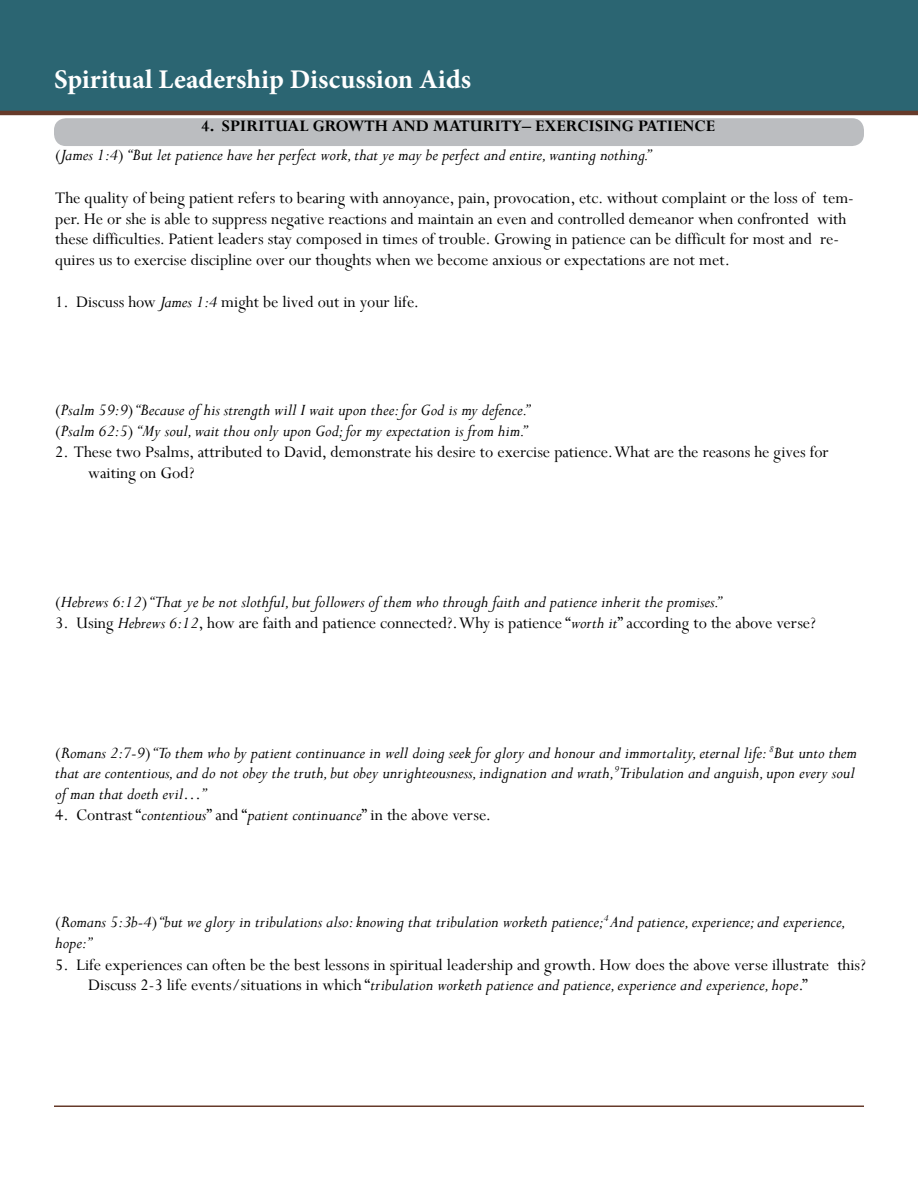
<style>
.page{position:relative;width:918px;height:1188px;background:#fff}
.page>*{position:absolute;margin:0;border:0;box-sizing:border-box;transform-origin:0 0}
.Paragraph_Style1{font:700 27px "Minion Pro";color:#fff}
.Paragraph_Style8{font:italic 18px/20.5px "Perpetua";color:#000;text-align:justify}
.Paragraph_Style4{font:18px/20.5px "Perpetua";color:#000}
.Paragraph_Style23{font:18px/20.5px "Perpetua";color:#000}
.Paragraph_Style13{font:italic 18px/20.5px "Perpetua";color:#000}
.Paragraph_Style8-2{font:18px "Perpetua";color:#000}
.Paragraph_Style30{font:18px "Perpetua";color:#000}
.Paragraph_Style3{font:italic 18px "Perpetua";color:#000}
.Paragraph_Style46{font:18px "Perpetua";color:#000}
.Paragraph_Style1-2{font:700 18px "Perpetua";color:#000}
.Paragraph_Style22{font:18px "Perpetua";color:#000}
.Paragraph_Style34{font:18px "Perpetua";color:#000}
.s1{font-style:normal}
.s2{font-style:italic}
</style>
<div class="page">
<div style="left:0;top:0;width:918px;height:113px;background:#2b6572"></div>
<hr style="left:0;top:111px;width:918px;height:4px;background:#663a2a">
<div style="left:54px;top:118px;width:810px;height:28px;background:#bbbdc0"></div>
<hr style="left:54px;top:1106px;width:810px;height:1px;background:#663a2a">
<p class="Paragraph_Style1" style="left:54px;top:60px;width:419px">Spiritual Leadership Discussion Aids</p>
<p class="Paragraph_Style1-2" style="left:202px;top:115px;width:515px">4. SPIRITUAL GROWTH AND MATURITY– EXERCISING PATIENCE</p>
<p class="Paragraph_Style3" style="left:55px;top:144px;width:597px"><span class="s1">(</span>James 1:4<span class="s1">)</span> “But let patience have her perfect work, that ye may be perfect and entire, wanting nothing.”</p>
<p class="Paragraph_Style4" style="left:55px;top:187px;width:800px">The quality of being patient refers to bearing with annoyance, pain, provocation, etc. without complaint or the loss of tem&shy;per. He or she is able to suppress negative reactions and maintain an even and controlled demeanor when confronted with these difficulties. Patient leaders stay composed in times of trouble. Growing in patience can be difficult for most and re&shy;quires us to exercise discipline over our thoughts when we become anxious or expectations are not met.</p>
<p class="Paragraph_Style22" style="left:55px;top:290px;width:365px">1. Discuss how <span class="s2">James 1:4</span> might be lived out in your life.</p>
<p class="Paragraph_Style8" style="left:55px;top:399px;width:476px"><span class="s1">(</span>Psalm 59:9<span class="s1">)</span> “Because of his strength will I wait upon thee: for God is my defence.”</p>
<p class="Paragraph_Style8" style="left:55px;top:420px;width:473px"><span class="s1">(</span>Psalm 62:5<span class="s1">)</span> “My soul, wait thou only upon God; for my expectation is from him.”</p>
<p class="Paragraph_Style8-2" style="left:55px;top:440px;width:775px">2. These two Psalms, attributed to David, demonstrate his desire to exercise patience. What are the reasons he gives for</p>
<p class="Paragraph_Style34" style="left:88px;top:461px;width:108px">waiting on God?</p>
<p class="Paragraph_Style8" style="left:55px;top:591px;width:667px"><span class="s1">(</span>Hebrews 6:12<span class="s1">)</span> “That ye be not slothful, but followers of them who through faith and patience inherit the promises.”</p>
<p class="Paragraph_Style30" style="left:55px;top:611px;width:762px">3. Using <span class="s2">Hebrews 6:12</span>, how are faith and patience connected?. Why is patience “<span class="s2">worth it</span>” according to the above verse?</p>
<p class="Paragraph_Style8" style="left:55px;top:742px;width:803px"><span class="s1">(</span>Romans 2:7-9<span class="s1">)</span> “To them who by patient continuance in well doing seek for glory and honour and immortality, eternal life: <sup>8</sup>But unto them that are contentious, and do not obey the truth, but obey unrighteousness, indignation and wrath,<sup>9</sup>Tribulation and anguish, upon every soul of man that doeth evil…”</p>
<p class="Paragraph_Style46" style="left:55px;top:803px;width:437px">4. Contrast “<span class="s2">contentious</span>” and “<span class="s2">patient continuance</span>” in the above verse.</p>
<p class="Paragraph_Style13" style="left:55px;top:911px;width:793px"><span class="s1">(</span>Romans 5:3b-4<span class="s1">)</span> “but we glory in tribulations also: knowing that tribulation worketh patience;<sup>4</sup> And patience, experience; and experience, hope:”</p>
<p class="Paragraph_Style23" style="left:88px;top:954px;width:779px;text-indent:-33px">5. Life experiences can often be the best lessons in spiritual leadership and growth. How does the above verse illustrate this?<br>Discuss 2-3 life events/situations in which “<span class="s2">tribulation worketh patience and patience, experience and experience, hope</span>.”</p>
</div>
